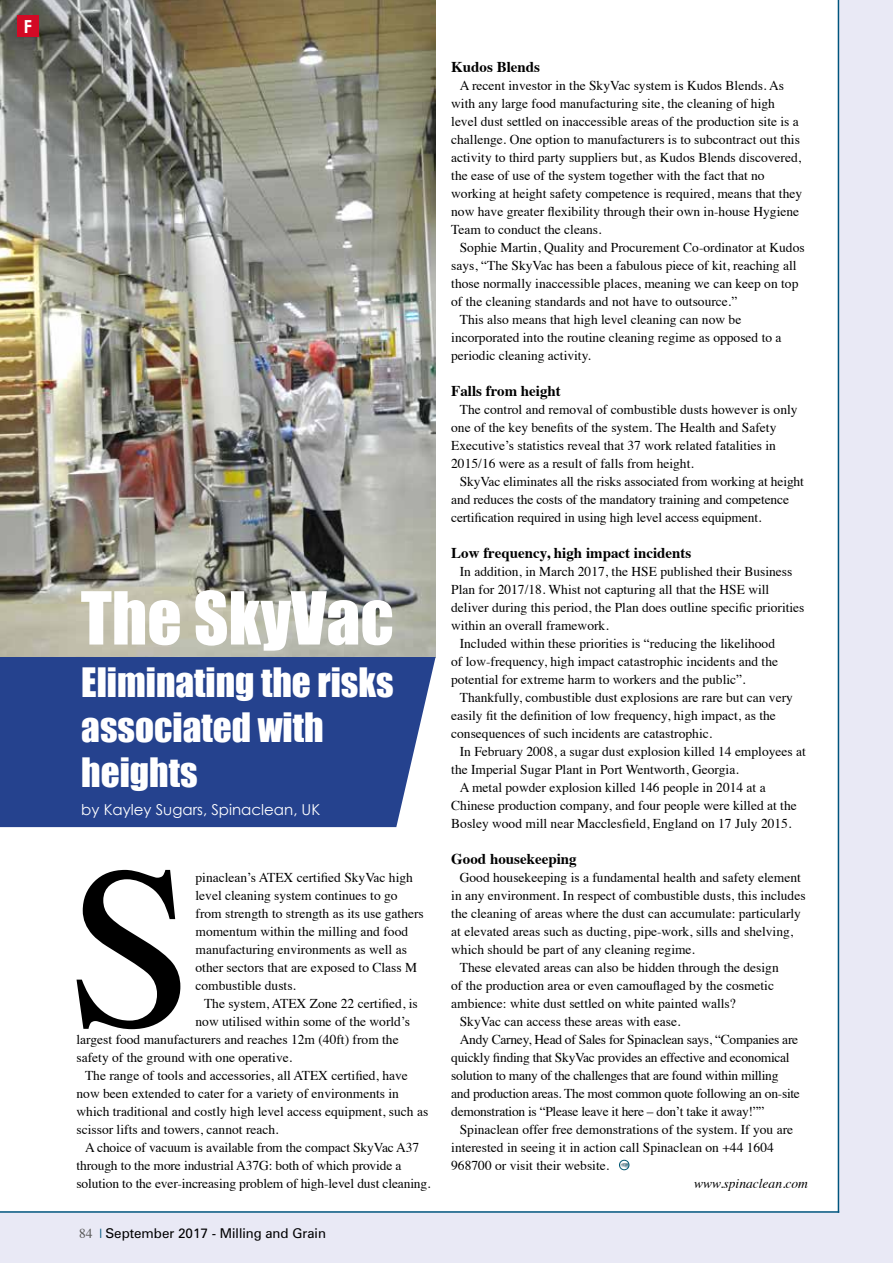
<style>
.page{position:relative;width:893px;height:1263px;background:#e9e9f5}
.page>*{position:absolute;margin:0;border:0;box-sizing:border-box;transform-origin:0 0}
.t1{font:231.15px "Times";color:#000}
.t2{font:67.5px "Impact";color:#fff}
.t3{font:37.2px/44.7px "Impact";color:#fff}
.t4{font:700 18px "Century Gothic";color:#fff}
.t5{font:700 15px "Times";color:#000}
.t6{font:15px "Century Gothic";color:#fff}
.t7{font:13.5px/18px "Times";color:#000}
.t8{font:13.5px "Times";letter-spacing:-.02em;color:#000}
.t9{font:13.5px "Zurich BT";color:#000}
.t10{font:italic 13.5px "Times";color:#000}
.s1{font-family:"Times";color:#565655}
.s2{font-family:"Times";color:#00557e}
</style>
<div class="page">
<div style="left:0;top:0;width:838px;height:1212px;background:#fff"></div>
<svg style="left:619px;top:1162px;width:10px;height:7px"></svg>
<div style="left:619px;top:1160px;width:10px;height:10px;border:1px solid #005772;border-radius:50%"></div>
<img style="left:0;top:0;width:436px;height:657px">
<div style="left:0;top:657px;width:436px;height:170px;background:#25428e"></div>
<hr style="left:838px;top:0;width:1px;height:1213px;background:#00557e">
<hr style="left:0;top:1211px;width:839px;height:2px;background:#00557e">
<div style="left:17px;top:16px;width:22px;height:21px;background:#d30a25"></div>
<h3 class="t4" style="left:24px;top:15px;width:10px">F</h3>
<h2 class="t2" style="left:81px;top:576px;width:314px">The SkyVac</h2>
<h3 class="t3" style="left:81px;top:660px;width:314px">Eliminating the risks associated with heights</h3>
<p class="t6" style="left:81px;top:801px;width:241px">by Kayley Sugars, Spinaclean, UK</p>
<h1 class="t1" style="left:67px;top:732px;width:130px">S</h1>
<p class="t7" style="left:195px;top:867px;width:230px">pinaclean’s ATEX certified SkyVac high level cleaning system continues to go from strength to strength as its use gathers momentum within the milling and food manufacturing environments as well as other sectors that are exposed to Class M combustible dusts.</p>
<p class="t7" style="left:204px;top:993px;width:215px">The system, ATEX Zone 22 certified, is</p>
<p class="t7" style="left:195px;top:1011px;width:216px">now utilised within some of the world’s</p>
<p class="t7" style="left:77px;top:1029px;width:324px">largest food manufacturers and reaches 12m (40ft) from the</p>
<p class="t7" style="left:77px;top:1047px;width:217px">safety of the ground with one operative.</p>
<p class="t7" style="left:85px;top:1065px;width:324px">The range of tools and accessories, all ATEX certified, have</p>
<p class="t7" style="left:77px;top:1083px;width:324px">now been extended to cater for a variety of environments in</p>
<p class="t7" style="left:77px;top:1101px;width:353px">which traditional and costly high level access equipment, such as</p>
<p class="t7" style="left:77px;top:1119px;width:204px">scissor lifts and towers, cannot reach.</p>
<p class="t7" style="left:85px;top:1137px;width:336px">A choice of vacuum is available from the compact SkyVac A37</p>
<p class="t7" style="left:77px;top:1155px;width:327px">through to the more industrial A37G: both of which provide a</p>
<p class="t7" style="left:77px;top:1173px;width:356px">solution to the ever-increasing problem of high-level dust cleaning.</p>
<p class="t9" style="left:79px;top:1225px;width:248px"><span class="s1">84</span> <span class="s2">|</span> September 2017 - Milling and Grain</p>
<p class="t5" style="left:451px;top:53px;width:90px">Kudos Blends</p>
<p class="t7" style="left:451px;top:75px;width:352px;text-indent:9px">A recent investor in the SkyVac system is Kudos Blends. As with any large food manufacturing site, the cleaning of high level dust settled on inaccessible areas of the production site is a challenge. One option to manufacturers is to subcontract out this activity to third party suppliers but, as Kudos Blends discovered, the ease of use of the system together with the fact that no working at height safety competence is required, means that they now have greater flexibility through their own in-house Hygiene Team to conduct the cleans.</p>
<p class="t7" style="left:460px;top:237px;width:346px">Sophie Martin, Quality and Procurement Co-ordinator at Kudos</p>
<p class="t7" style="left:451px;top:255px;width:347px">says, “The SkyVac has been a fabulous piece of kit, reaching all</p>
<p class="t7" style="left:451px;top:273px;width:349px">those normally inaccessible places, meaning we can keep on top</p>
<p class="t7" style="left:451px;top:291px;width:288px">of the cleaning standards and not have to outsource.”</p>
<p class="t7" style="left:460px;top:309px;width:283px">This also means that high level cleaning can now be</p>
<p class="t7" style="left:451px;top:327px;width:332px">incorporated into the routine cleaning regime as opposed to a</p>
<p class="t7" style="left:451px;top:345px;width:141px">periodic cleaning activity.</p>
<p class="t5" style="left:451px;top:377px;width:111px">Falls from height</p>
<p class="t7" style="left:451px;top:399px;width:348px;text-indent:9px">The control and removal of combustible dusts however is only one of the key benefits of the system. The Health and Safety Executive’s statistics reveal that 37 work related fatalities in 2015/16 were as a result of falls from height.</p>
<p class="t7" style="left:451px;top:471px;width:354px;text-indent:9px">SkyVac eliminates all the risks associated from working at height and reduces the costs of the mandatory training and competence certification required in using high level access equipment.</p>
<p class="t5" style="left:451px;top:539px;width:242px">Low frequency, high impact incidents</p>
<p class="t7" style="left:460px;top:561px;width:334px">In addition, in March 2017, the HSE published their Business</p>
<p class="t7" style="left:451px;top:579px;width:320px">Plan for 2017/18. Whist not capturing all that the HSE will</p>
<p class="t7" style="left:451px;top:597px;width:355px">deliver during this period, the Plan does outline specific priorities</p>
<p class="t7" style="left:451px;top:615px;width:159px">within an overall framework.</p>
<p class="t7" style="left:460px;top:633px;width:317px">Included within these priorities is “reducing the likelihood</p>
<p class="t7" style="left:451px;top:651px;width:328px">of low-frequency, high impact catastrophic incidents and the</p>
<p class="t7" style="left:451px;top:669px;width:296px">potential for extreme harm to workers and the public”.</p>
<p class="t7" style="left:460px;top:687px;width:335px">Thankfully, combustible dust explosions are rare but can very</p>
<p class="t7" style="left:451px;top:705px;width:326px">easily fit the definition of low frequency, high impact, as the</p>
<p class="t7" style="left:451px;top:723px;width:262px">consequences of such incidents are catastrophic.</p>
<p class="t7" style="left:460px;top:741px;width:348px">In February 2008, a sugar dust explosion killed 14 employees at</p>
<p class="t7" style="left:451px;top:759px;width:289px">the Imperial Sugar Plant in Port Wentworth, Georgia.</p>
<p class="t7" style="left:460px;top:777px;width:307px">A metal powder explosion killed 146 people in 2014 at a</p>
<p class="t7" style="left:451px;top:795px;width:347px">Chinese production company, and four people were killed at the</p>
<p class="t7" style="left:451px;top:813px;width:342px">Bosley wood mill near Macclesfield, England on 17 July 2015.</p>
<p class="t5" style="left:451px;top:845px;width:127px">Good housekeeping</p>
<p class="t7" style="left:460px;top:867px;width:343px">Good housekeeping is a fundamental health and safety element</p>
<p class="t7" style="left:451px;top:885px;width:356px">in any environment. In respect of combustible dusts, this includes</p>
<p class="t7" style="left:451px;top:903px;width:351px">the cleaning of areas where the dust can accumulate: particularly</p>
<p class="t7" style="left:451px;top:921px;width:343px">at elevated areas such as ducting, pipe-work, sills and shelving,</p>
<p class="t7" style="left:451px;top:939px;width:245px">which should be part of any cleaning regime.</p>
<p class="t7" style="left:460px;top:957px;width:321px">These elevated areas can also be hidden through the design</p>
<p class="t7" style="left:451px;top:975px;width:324px">of the production area or even camouflaged by the cosmetic</p>
<p class="t7" style="left:451px;top:993px;width:286px">ambience: white dust settled on white painted walls?</p>
<p class="t7" style="left:460px;top:1011px;width:222px">SkyVac can access these areas with ease.</p>
<p class="t8" style="left:460px;top:1027px;width:340px">Andy Carney, Head of Sales for Spinaclean says, “Companies are</p>
<p class="t8" style="left:451px;top:1045px;width:340px">quickly finding that SkyVac provides an effective and economical</p>
<p class="t8" style="left:451px;top:1063px;width:329px">solution to many of the challenges that are found within milling</p>
<p class="t8" style="left:451px;top:1081px;width:350px">and production areas. The most common quote following an on-site</p>
<p class="t8" style="left:451px;top:1099px;width:315px">demonstration is “Please leave it here – don’t take it away!””</p>
<p class="t7" style="left:460px;top:1119px;width:335px">Spinaclean offer free demonstrations of the system. If you are</p>
<p class="t7" style="left:451px;top:1137px;width:324px">interested in seeing it in action call Spinaclean on +44 1604</p>
<p class="t7" style="left:451px;top:1155px;width:159px">968700 or visit their website.</p>
<p class="t10" style="left:694px;top:1172px;width:115px">www.spinaclean.com</p>
</div>
